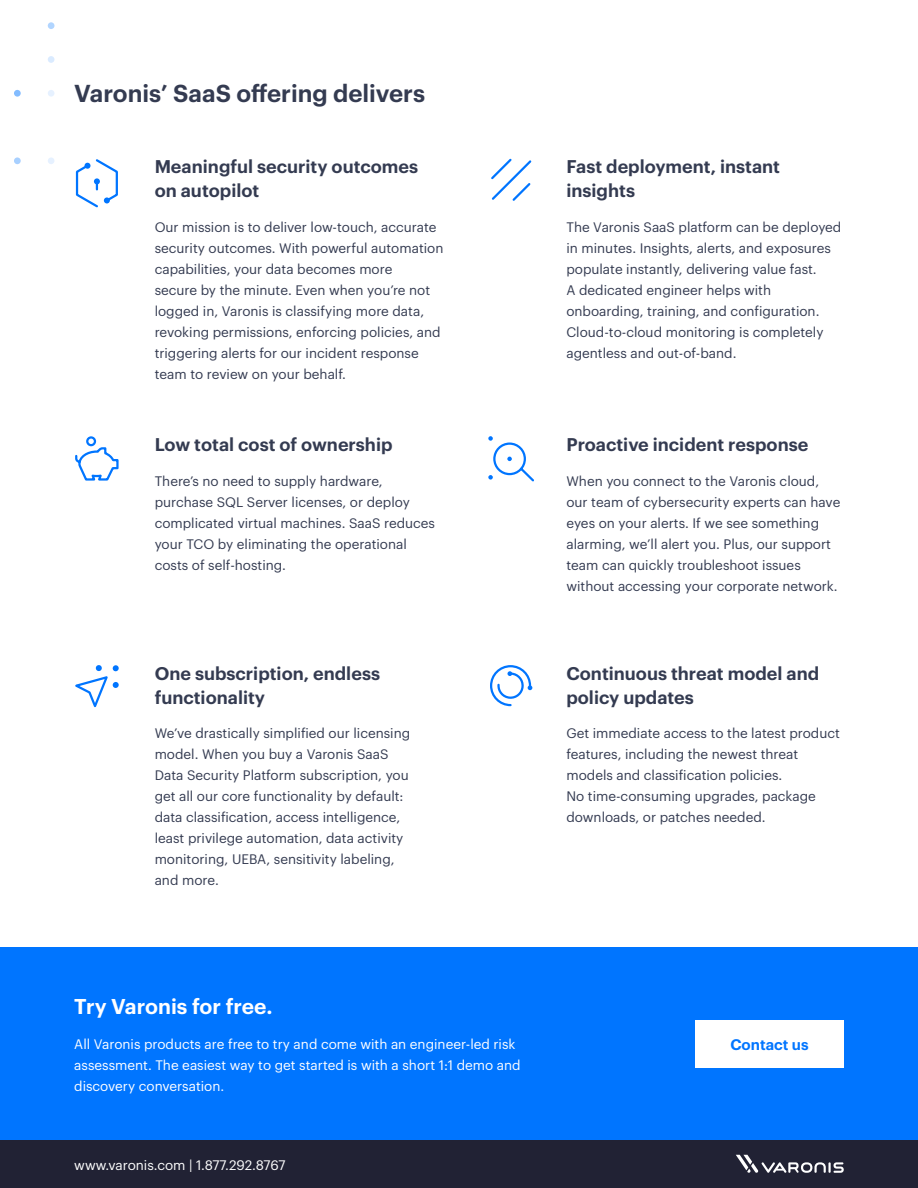
<style>
.page{position:relative;width:918px;height:1188px;background:#fff}
.page>*{position:absolute;margin:0;border:0;box-sizing:border-box;transform-origin:0 0}
.H2_Navy{font:600 24px "Graphik LC";color:#343b51}
.H3_White{font:600 21px "Graphik LC";color:#fff}
.H3_Electric_Blue{font:600 18px/24px "Graphik LC";color:#343b51}
.CTA__Button_text__el{font:600 15px "Graphik LC";color:#0075ff}
.Body__9_14{font:13.5px/21px "Graphik LC";color:#343b51}
.CTA__Text_link__elec{font:13.5px/21px "Graphik LC";color:#fff}
</style>
<div class="page">
<div style="left:48px;top:90px;width:7px;height:7px;background:#e6f1ff;border-radius:3px"></div>
<div style="left:48px;top:157px;width:7px;height:7px;background:#e6f1ff;border-radius:3px"></div>
<div style="left:14px;top:90px;width:7px;height:7px;background:#83bcff;border-radius:3px"></div>
<div style="left:14px;top:157px;width:7px;height:7px;background:#a8d0ff;border-radius:3px"></div>
<div style="left:48px;top:56px;width:7px;height:7px;background:#daebff;border-radius:3px"></div>
<div style="left:48px;top:22px;width:7px;height:7px;background:#b1d5ff;border-radius:3px"></div>
<div style="left:0;top:947px;width:918px;height:194px;background:#0075ff"></div>
<div style="left:695px;top:1020px;width:149px;height:47px;background:#fff"></div>
<svg style="left:75px;top:159px;width:43px;height:49px"></svg>
<svg style="left:490px;top:665px;width:42px;height:42px"></svg>
<svg style="left:75px;top:436px;width:44px;height:45px"></svg>
<svg style="left:75px;top:665px;width:44px;height:43px"></svg>
<svg style="left:491px;top:158px;width:41px;height:43px"></svg>
<svg style="left:488px;top:436px;width:46px;height:46px"></svg>
<div style="left:0;top:1141px;width:918px;height:47px;background:#212234"></div>
<svg style="left:736px;top:1155px;width:108px;height:18px"></svg>
<p class="H2_Navy" style="left:74px;top:75px;width:352px">Varonis’ SaaS offering delivers</p>
<p class="H3_Electric_Blue" style="left:155px;top:153px;width:265px">Meaningful security outcomes on autopilot</p>
<p class="Body__9_14" style="left:155px;top:215px;width:290px">Our mission is to deliver low-touch, accurate security outcomes. With powerful automation capabilities, your data becomes more<br>secure by the minute. Even when you’re not logged in, Varonis is classifying more data, revoking permissions, enforcing policies, and triggering alerts for our incident response team to review on your behalf.</p>
<p class="H3_Electric_Blue" style="left:155px;top:431px;width:239px">Low total cost of ownership</p>
<p class="Body__9_14" style="left:155px;top:469px;width:282px">There’s no need to supply hardware, purchase SQL Server licenses, or deploy complicated virtual machines. SaaS reduces your TCO by eliminating the operational costs of self-hosting.</p>
<p class="H3_Electric_Blue" style="left:155px;top:660px;width:227px">One subscription, endless functionality</p>
<p class="Body__9_14" style="left:155px;top:722px;width:257px">We’ve drastically simplified our licensing model. When you buy a Varonis SaaS Data Security Platform subscription, you get all our core functionality by default: data classification, access intelligence, least privilege automation, data activity monitoring, UEBA, sensitivity labeling, and more.</p>
<p class="H3_White" style="left:74px;top:990px;width:200px">Try Varonis for free.</p>
<p class="CTA__Text_link__elec" style="left:74px;top:1032px;width:448px">All Varonis products are free to try and come with an engineer-led risk assessment. The easiest way to get started is with a short 1:1 demo and discovery conversation.</p>
<p class="CTA__Text_link__elec" style="left:74px;top:1153px;width:213px">www.varonis.com | 1.877.292.8767</p>
<p class="H3_Electric_Blue" style="left:566px;top:153px;width:215px">Fast deployment, instant insights</p>
<p class="Body__9_14" style="left:566px;top:215px;width:277px">The Varonis SaaS platform can be deployed in minutes. Insights, alerts, and exposures populate instantly, delivering value fast.<br>A dedicated engineer helps with onboarding, training, and configuration.<br>Cloud-to-cloud monitoring is completely agentless and out-of-band.</p>
<p class="H3_Electric_Blue" style="left:566px;top:431px;width:243px">Proactive incident response</p>
<p class="Body__9_14" style="left:566px;top:469px;width:275px">When you connect to the Varonis cloud, our team of cybersecurity experts can have eyes on your alerts. If we see something alarming, we’ll alert you. Plus, our support team can quickly troubleshoot issues without accessing your corporate network.</p>
<p class="H3_Electric_Blue" style="left:566px;top:660px;width:254px">Continuous threat model and policy updates</p>
<p class="Body__9_14" style="left:566px;top:722px;width:275px">Get immediate access to the latest product features, including the newest threat models and classification policies.<br>No time-consuming upgrades, package downloads, or patches needed.</p>
<p class="CTA__Button_text__el" style="left:730px;top:1033px;width:80px">Contact us</p>
</div>
